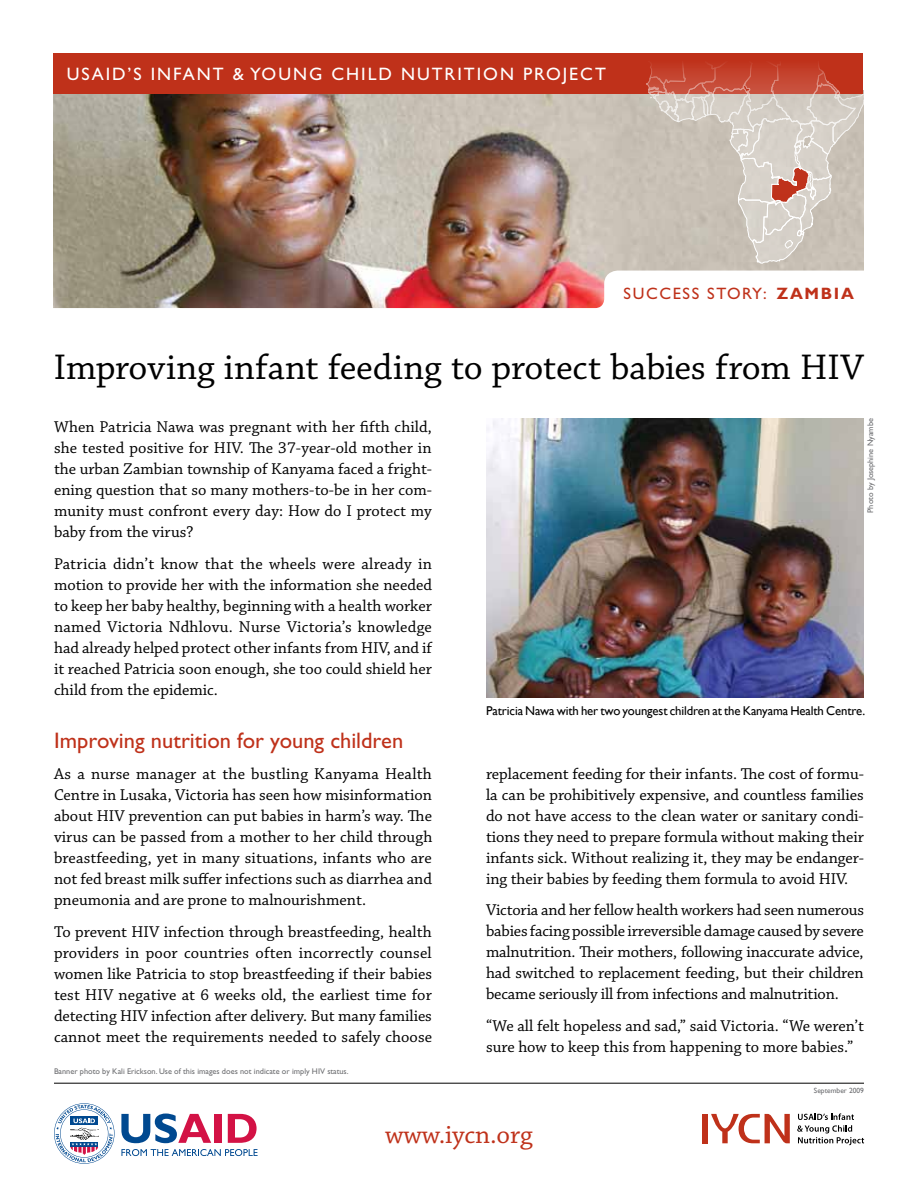
<style>
.page{position:relative;width:918px;height:1188px;background:#fff}
.page>*{position:absolute;margin:0;border:0;box-sizing:border-box;transform-origin:0 0}
.t1{font:37.5px "Chaparral Pro";letter-spacing:-.005em;color:#000}
.t2{font:27px "Chaparral Pro";letter-spacing:-.005em;color:#bf311a}
.t3{font:22.5px "Gill Sans Std";color:#bf311a}
.t4{font:18px "Gill Sans Std";letter-spacing:.11em;color:#fff}
.t5{font:16.5px/21px "Chaparral Pro";color:#000;text-align:justify}
.t6{font:16.5px "Gill Sans Std";letter-spacing:.1em;color:#bf311a}
.t7{font:12.75px "Gill Sans";letter-spacing:-.01em;color:#000}
.t8{font:8.25px "Gill Sans Std";color:#6d6e71}
.t9{font:7.5px "Gill Sans";color:#6d6e71}
.s1{font-weight:700}
</style>
<div class="page">
<img style="left:486px;top:418px;width:378px;height:279px">
<svg style="left:797px;top:1113px;width:67px;height:32px"></svg>
<div style="left:702px;top:1114px;width:5px;height:29px;background:#bf311a"></div>
<svg style="left:711px;top:1114px;width:79px;height:29px"></svg>
<svg style="left:121px;top:1114px;width:90px;height:29px"></svg>
<div style="left:214px;top:1114px;width:8px;height:29px;background:#d31245"></div>
<svg style="left:228px;top:1114px;width:29px;height:29px"></svg>
<svg style="left:121px;top:1149px;width:137px;height:7px"></svg>
<svg style="left:54px;top:1103px;width:61px;height:61px"></svg>
<hr style="left:54px;top:1083px;width:810px;height:1px;background:#000">
<img style="left:53px;top:94px;width:810px;height:177px">
<div style="left:53px;top:53px;width:810px;height:41px;background:#bf311a"></div>
<svg style="left:644px;top:63px;width:220px;height:201px;background:#cdb2a7"></svg>
<img style="left:53px;top:271px;width:561px;height:38px">
<p class="t4" style="left:67px;top:63px;width:541px">USAID’S In fant &amp; Youn g Child Nutrition Project</p>
<p class="t6" style="left:624px;top:284px;width:23px">Succ</p>
<p class="t6" style="left:673px;top:284px;width:183px">ess story: <span class="s1">ZAMBIA</span></p>
<h1 class="t1" style="left:54px;top:346px;width:812px">Improving infant feeding to protect babies from HIV</h1>
<p class="t5" style="left:54px;top:417px;width:379px">When Patricia Nawa was pregnant with her fifth child, she tested positive for HIV. The 37-year-old mother in the urban Zambian township of Kanyama faced a fright&shy;ening question that so many mothers-to-be in her com&shy;munity must confront every day: How do I protect my baby from the virus?</p>
<p class="t5" style="left:54px;top:553px;width:380px">Patricia didn’t know that the wheels were already in motion to provide her with the information she needed to keep her baby healthy, beginning with a health worker named Victoria Ndhlovu. Nurse Victoria’s knowledge had already helped protect other infants from HIV, and if it reached Patricia soon enough, she too could shield her child from the epidemic.</p>
<h3 class="t3" style="left:54px;top:727px;width:351px">Improving nutrition for young children</h3>
<p class="t5" style="left:54px;top:764px;width:380px">As a nurse manager at the bustling Kanyama Health Centre in Lusaka, Victoria has seen how misinformation about HIV prevention can put babies in harm’s way. The virus can be passed from a mother to her child through breastfeeding, yet in many situations, infants who are not fed breast milk suffer infections such as diarrhea and pneumonia and are prone to malnourishment.</p>
<p class="t5" style="left:54px;top:922px;width:380px">To prevent HIV infection through breastfeeding, health providers in poor countries often incorrectly counsel women like Patricia to stop breastfeeding if their babies test HIV negative at 6 weeks old, the earliest time for detecting HIV infection after delivery. But many families cannot meet the requirements needed to safely choose</p>
<p class="t8" style="left:54px;top:1067px;width:296px">Banner photo by Kali Erickson. Use of this images does not indicate or imply HIV status.</p>
<p class="t8" style="left:865px;top:513px;width:96px;rotate:-90deg">Photo by Josephine Nyambe</p>
<p class="t7" style="left:486px;top:703px;width:380px">Patricia Nawa with her two youngest children at the Kanyama Health Centre.</p>
<p class="t5" style="left:486px;top:764px;width:380px">replacement feeding for their infants. The cost of formu&shy;la can be prohibitively expensive, and countless families do not have access to the clean water or sanitary condi&shy;tions they need to prepare formula without making their infants sick. Without realizing it, they may be endanger&shy;ing their babies by feeding them formula to avoid HIV.</p>
<p class="t5" style="left:486px;top:900px;width:380px">Victoria and her fellow health workers had seen numerous babies facing possible irreversible damage caused by severe malnutrition. Their mothers, following inaccurate advice, had switched to replacement feeding, but their children became seriously ill from infections and malnutrition.</p>
<p class="t5" style="left:486px;top:1016px;width:380px">“We all felt hopeless and sad,” said Victoria. “We weren’t sure how to keep this from happening to more babies.”</p>
<p class="t9" style="left:814px;top:1086px;width:52px">September 2009</p>
<h2 class="t2" style="left:385px;top:1120px;width:149px">www.iycn.org</h2>
</div>
